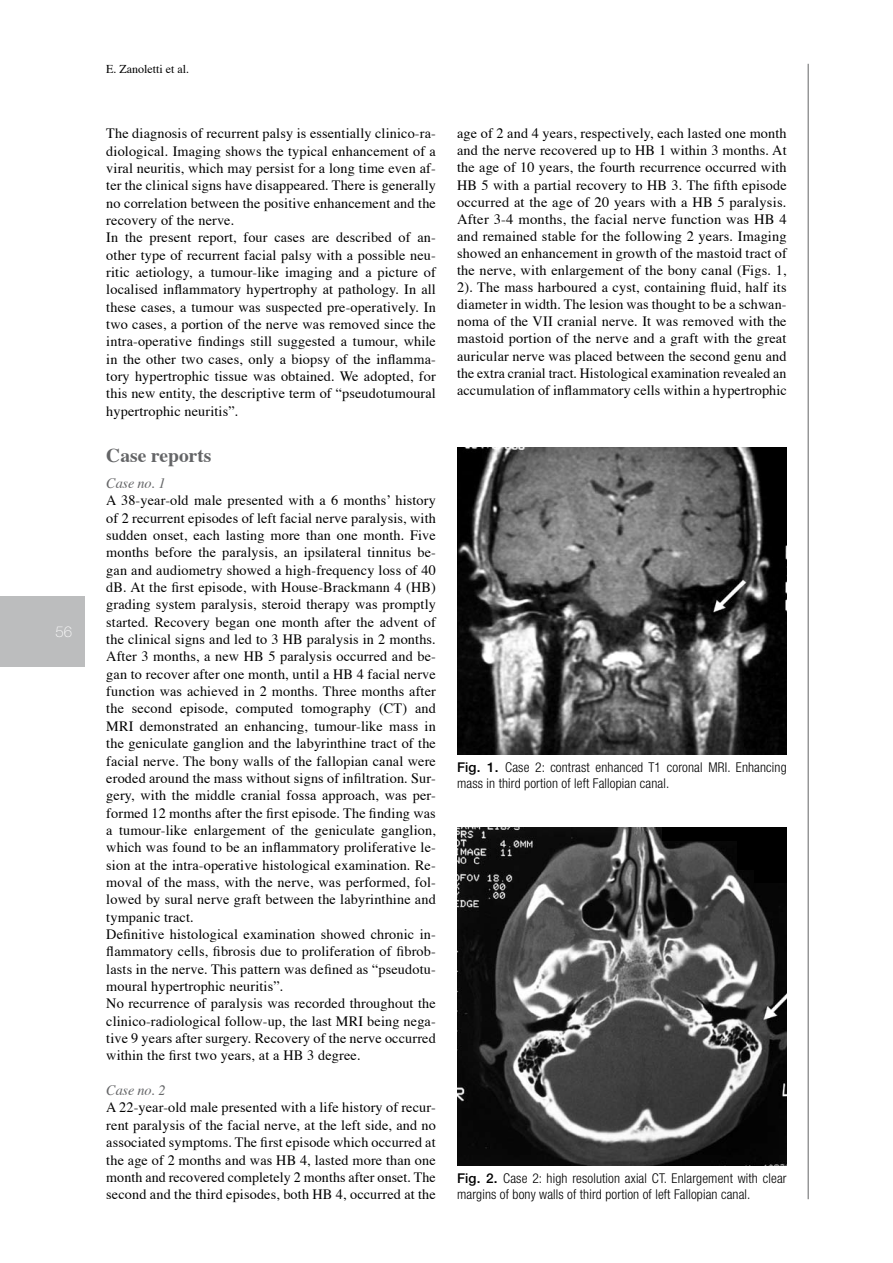
<style>
.page{position:relative;width:893px;height:1263px;background:#fff}
.page>*{position:absolute;margin:0;border:0;box-sizing:border-box;transform-origin:0 0}
.t1{font:700 19.5px "Times";color:#646567}
.t2{font:100 15px "Helvetica Neue LT Std";color:#fff}
.t3{font:14.25px/17.4px "Times";letter-spacing:.01em;color:#000}
.t4{font:italic 14.25px "Times";letter-spacing:-.01em;color:#646567}
.t5{font:300 condensed 13.5px/16.5px "Helvetica Neue LT Std";letter-spacing:.01em;color:#000}
.t6{font:12px "Times";color:#000}
.s1{font-weight:500;font-stretch:normal}
</style>
<div class="page">
<hr style="left:808px;top:64px;width:1px;height:1135px;background:#646567">
<div style="left:0;top:596px;width:85px;height:70px;background:#bcbdbe"></div>
<img style="left:457px;top:448px;width:330px;height:306px">
<img style="left:457px;top:827px;width:330px;height:338px">
<div style="left:663px;top:827px;width:124px;height:13px;background:#000"></div>
<div style="left:737px;top:841px;width:50px;height:29px;background:#000"></div>
<div style="left:754px;top:864px;width:33px;height:19px;background:#000"></div>
<p class="t2" style="left:56px;top:623px;width:18px">56</p>
<p class="t6" style="left:106px;top:61px;width:84px">E. Zanoletti et al.</p>
<p class="t3" style="left:106px;top:126px;width:331px">The diagnosis of recurrent palsy is essentially clinico-ra&shy;diological. Imaging shows the typical enhancement of a viral neuritis, which may persist for a long time even af&shy;ter the clinical signs have disappeared. There is generally no correlation between the positive enhancement and the recovery of the nerve.<br>In the present report, four cases are described of an&shy;other type of recurrent facial palsy with a possible neu&shy;ritic aetiology, a tumour-like imaging and a picture of localised inflammatory hypertrophy at pathology. In all these cases, a tumour was suspected pre-operatively. In two cases, a portion of the nerve was removed since the intra-operative findings still suggested a tumour, while in the other two cases, only a biopsy of the inflamma&shy;tory hypertrophic tissue was obtained. We adopted, for this new entity, the descriptive term of “pseudotumoural hypertrophic neuritis”.</p>
<h1 class="t1" style="left:106px;top:442px;width:107px">Case reports</h1>
<p class="t4" style="left:106px;top:474px;width:61px">Case no. 1</p>
<p class="t3" style="left:106px;top:493px;width:331px">A 38-year-old male presented with a 6 months’ history of 2 recurrent episodes of left facial nerve paralysis, with sudden onset, each lasting more than one month. Five months before the paralysis, an ipsilateral tinnitus be&shy;gan and audiometry showed a high-frequency loss of 40 dB. At the first episode, with House-Brackmann 4 (HB) grading system paralysis, steroid therapy was promptly started. Recovery began one month after the advent of the clinical signs and led to 3 HB paralysis in 2 months.<br>After 3 months, a new HB 5 paralysis occurred and be&shy;gan to recover after one month, until a HB 4 facial nerve function was achieved in 2 months. Three months after the second episode, computed tomography (CT) and MRI demonstrated an enhancing, tumour-like mass in the geniculate ganglion and the labyrinthine tract of the facial nerve. The bony walls of the fallopian canal were eroded around the mass without signs of infiltration. Sur&shy;gery, with the middle cranial fossa approach, was per&shy;formed 12 months after the first episode. The finding was a tumour-like enlargement of the geniculate ganglion, which was found to be an inflammatory proliferative le&shy;sion at the intra-operative histological examination. Re&shy;moval of the mass, with the nerve, was performed, fol&shy;lowed by sural nerve graft between the labyrinthine and tympanic tract.<br>Definitive histological examination showed chronic in&shy;flammatory cells, fibrosis due to proliferation of fibrob&shy;lasts in the nerve. This pattern was defined as “pseudotu&shy;moural hypertrophic neuritis”.<br>No recurrence of paralysis was recorded throughout the clinico-radiological follow-up, the last MRI being nega&shy;tive 9 years after surgery. Recovery of the nerve occurred within the first two years, at a HB 3 degree.</p>
<p class="t4" style="left:106px;top:1081px;width:61px">Case no. 2</p>
<p class="t3" style="left:106px;top:1100px;width:331px;text-align:justify">A 22-year-old male presented with a life history of recur&shy;rent paralysis of the facial nerve, at the left side, and no associated symptoms. The first episode which occurred at the age of 2 months and was HB 4, lasted more than one month and recovered completely 2 months after onset. The second and the third episodes, both HB 4, occurred at the</p>
<p class="t3" style="left:457px;top:126px;width:331px;text-align:justify">age of 2 and 4 years, respectively, each lasted one month and the nerve recovered up to HB 1 within 3 months. At the age of 10 years, the fourth recurrence occurred with HB 5 with a partial recovery to HB 3. The fifth episode occurred at the age of 20 years with a HB 5 paralysis.<br>After 3-4 months, the facial nerve function was HB 4 and remained stable for the following 2 years. Imaging showed an enhancement in growth of the mastoid tract of the nerve, with enlargement of the bony canal (Figs. 1, 2). The mass harboured a cyst, containing fluid, half its diameter in width. The lesion was thought to be a schwan&shy;noma of the VII cranial nerve. It was removed with the mastoid portion of the nerve and a graft with the great auricular nerve was placed between the second genu and the extra cranial tract. Histological examination revealed an accumulation of inflammatory cells within a hypertrophic</p>
<p class="t5" style="left:457px;top:758px;width:331px"><span class="s1">Fig. 1.</span> Case 2: contrast enhanced T1 coronal MRI. Enhancing mass in third portion of left Fallopian canal.</p>
<p class="t5" style="left:457px;top:1169px;width:331px"><span class="s1">Fig. 2.</span> Case 2: high resolution axial CT. Enlargement with clear margins of bony walls of third portion of left Fallopian canal.</p>
</div>
